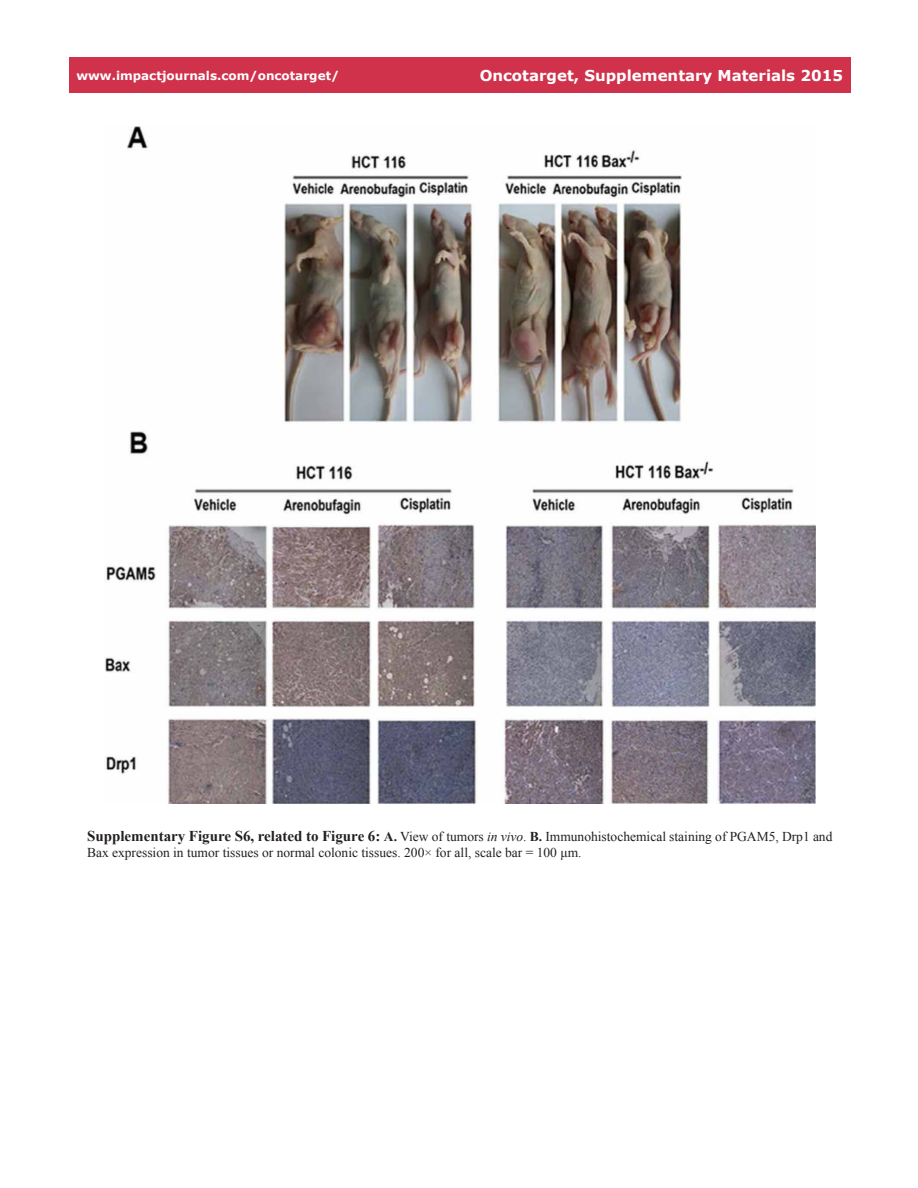
<style>
.page{position:relative;width:918px;height:1188px;background:#fff}
.page>*{position:absolute;margin:0;border:0;box-sizing:border-box;transform-origin:0 0}
.t1{font:700 15px "Verdana";color:#fff}
.t2{font:13.5px/16.2px "Times New Roman";color:#231f20}
.t3{font:700 12px "Verdana";color:#fff}
.s1{font-weight:700;font-size:15px}
.s2{font-weight:700}
.s3{font-style:italic}
</style>
<div class="page">
<div style="left:69px;top:57px;width:781px;height:36px;background:#d0324c"></div>
<img style="left:105px;top:127px;width:710px;height:677px">
<p class="t3" style="left:76px;top:67px;width:264px">www.impactjournals.com/oncotarget/</p>
<p class="t1" style="left:480px;top:66px;width:365px">Oncotarget, Supplementary Materials 2015</p>
<p class="t2" style="left:87px;top:828px;width:747px"><span class="s1">Supplementary Figure S6, related to Figure 6:</span> <span class="s2">A.</span> View of tumors <span class="s3">in vivo</span>. <span class="s2">B.</span> Immunohistochemical staining of PGAM5, Drp1 and<br>Bax expression in tumor tissues or normal colonic tissues. 200× for all, scale bar = 100 μm.</p>
</div>
